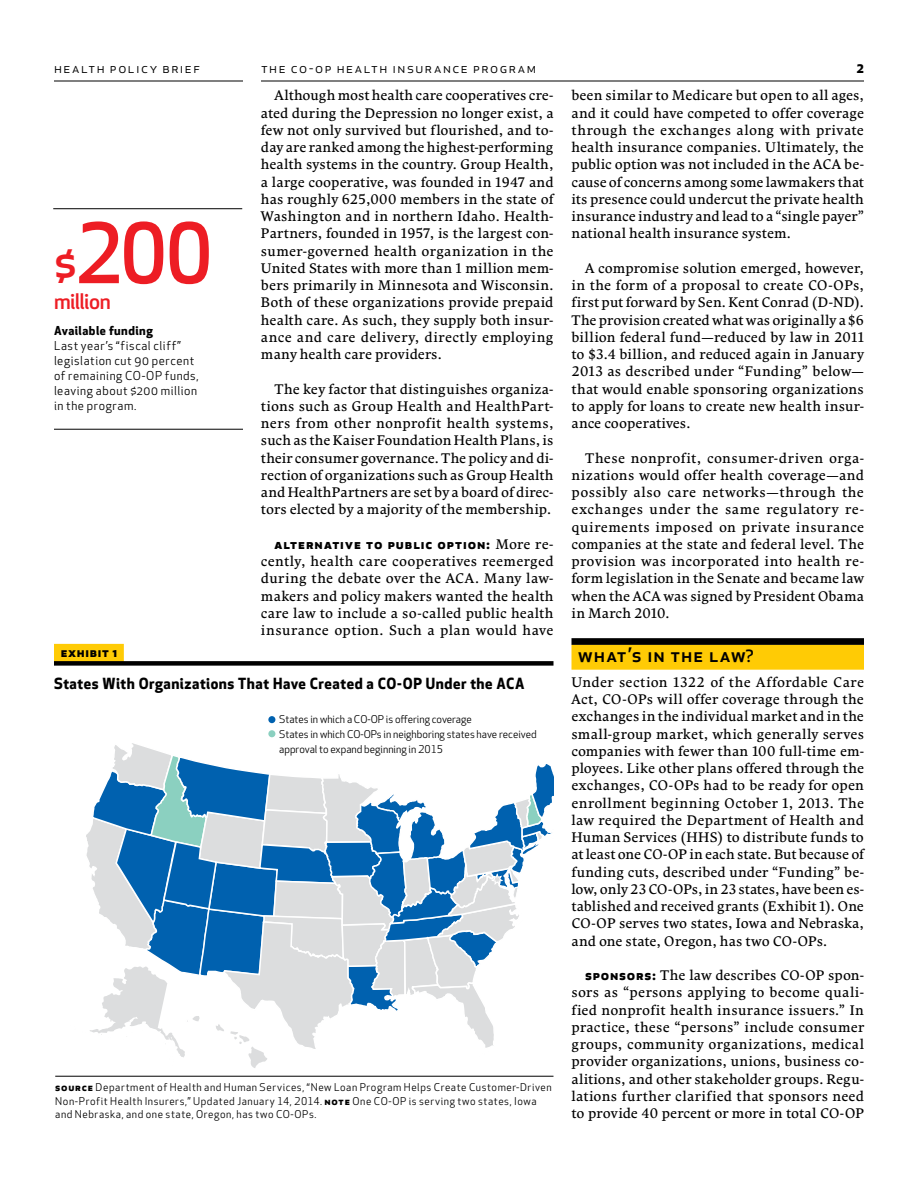
<style>
.page{position:relative;width:918px;height:1188px;background:#fff}
.page>*{position:absolute;margin:0;border:0;box-sizing:border-box;transform-origin:0 0}
.t1{font:500 81px "Apex New";color:#ed1d24}
.t2{font:500 21px "Apex New";color:#ed1d24}
.t3{font:500 19.5px "Apex New";letter-spacing:.05em;color:#000}
.t4{font:700 15px "Apex New";letter-spacing:.035em;color:#000}
.t5{font:13.8px/17.2px "Comenia Serif Pro";letter-spacing:.01em;color:#000;text-align:justify}
.t6{font:13.8px "Apex New";letter-spacing:.11em;color:#000}
.t7{font:700 13.8px "Apex New";letter-spacing:.07em;color:#000}
.t8{font:700 13.5px "Apex New";letter-spacing:.05em;color:#000}
.t9{font:12px/15px "Apex New";letter-spacing:.05em;color:#000}
.t10{font:700 12px "Apex New";letter-spacing:.035em;color:#000}
.t11{font:10.5px/13.5px "Apex New";letter-spacing:.05em;color:#000}
.t12{font:10.5px/15px "Apex New";color:#000}
.s1{font-family:"Comenia Serif Pro";font-weight:400}
.s2{font-size:16.5px}
.s3{font-family:"Apex New";font-weight:700}
.s4{font-size:45px}
.s5{font-weight:700}
</style>
<div class="page">
<hr style="left:261px;top:81px;width:603px;height:1px;background:#000">
<hr style="left:54px;top:81px;width:189px;height:1px;background:#000">
<div style="left:572px;top:638px;width:292px;height:7px;background:#000"></div>
<div style="left:572px;top:645px;width:292px;height:25px;background:#ffcb05"></div>
<svg style="left:86px;top:743px;width:468px;height:325px"></svg>
<div style="left:268px;top:716px;width:7px;height:7px;background:#0061af;border-radius:50%"></div>
<div style="left:268px;top:730px;width:7px;height:7px;background:#8bd0c0;border-radius:50%"></div>
<hr style="left:55px;top:1076px;width:498px;height:1px;background:#000">
<div style="left:54px;top:644px;width:70px;height:19px;background:#ffcb05"></div>
<div style="left:54px;top:661px;width:500px;height:5px;background:#000"></div>
<hr style="left:53px;top:208px;width:189px;height:1px;background:#000">
<hr style="left:54px;top:429px;width:189px;height:1px;background:#000">
<p class="t6" style="left:54px;top:60px;width:148px">health policy brief</p>
<p class="t6" style="left:261px;top:60px;width:277px">the co-op health insurance program</p>
<p class="t7" style="left:856px;top:58px;width:9px">2</p>
<p class="t5" style="left:261px;top:87px;width:294px;text-indent:14px">Although most health care cooperatives cre&shy;ated during the Depression no longer exist, a few not only survived but flourished, and to&shy;day are ranked among the highest-performing health systems in the country. Group Health, a large cooperative, was founded in 1947 and has roughly 625,000 members in the state of Washington and in northern Idaho. Health-Partners, founded in 1957, is the largest con&shy;sumer-governed health organization in the United States with more than 1 million mem&shy;bers primarily in Minnesota and Wisconsin.<br>Both of these organizations provide prepaid health care. As such, they supply both insur&shy;ance and care delivery, directly employing many health care providers.</p>
<p class="t5" style="left:261px;top:380px;width:294px;text-indent:14px">The key factor that distinguishes organiza&shy;tions such as Group Health and HealthPart&shy;ners from other nonprofit health systems, such as the Kaiser Foundation Health Plans, is their consumer governance. The policy and di&shy;rection of organizations such as Group Health and HealthPartners are set by a board of direc&shy;tors elected by a majority of the membership.</p>
<p class="t7" style="left:274px;top:534px;width:280px">alternative to public option: <span class="s1">More re-</span></p>
<p class="t5" style="left:261px;top:552px;width:294px">cently, health care cooperatives reemerged during the debate over the ACA. Many law&shy;makers and policy makers wanted the health care law to include a so-called public health insurance option. Such a plan would have</p>
<p class="t5" style="left:572px;top:87px;width:294px">been similar to Medicare but open to all ages, and it could have competed to offer coverage through the exchanges along with private health insurance companies. Ultimately, the public option was not included in the ACA be&shy;cause of concerns among some lawmakers that its presence could undercut the private health insurance industry and lead to a “single payer” national health insurance system.</p>
<p class="t5" style="left:572px;top:259px;width:294px;text-indent:14px">A compromise solution emerged, however, in the form of a proposal to create CO-OPs, first put forward by Sen. Kent Conrad (D-ND).<br>The provision created what was originally a $6 billion federal fund—reduced by law in 2011 to $3.4 billion, and reduced again in January 2013 as described under “Funding” below— that would enable sponsoring organizations to apply for loans to create new health insur&shy;ance cooperatives.</p>
<p class="t5" style="left:572px;top:449px;width:294px;text-indent:14px">These nonprofit, consumer-driven orga&shy;nizations would offer health coverage—and possibly also care networks—through the exchanges under the same regulatory re&shy;quirements imposed on private insurance companies at the state and federal level. The provision was incorporated into health re&shy;form legislation in the Senate and became law when the ACA was signed by President Obama in March 2010.</p>
<h3 class="t3" style="left:578px;top:642px;width:177px">what’s in the law<span class="s2">?</span></h3>
<p class="t5" style="left:572px;top:673px;width:294px">Under section 1322 of the Affordable Care Act, CO-OPs will offer coverage through the exchanges in the individual market and in the small-group market, which generally serves companies with fewer than 100 full-time em&shy;ployees. Like other plans offered through the exchanges, CO-OPs had to be ready for open enrollment beginning October 1, 2013. The law required the Department of Health and Human Services (HHS) to distribute funds to at least one CO-OP in each state. But because of funding cuts, described under “Funding” be&shy;low, only 23 CO-OPs, in 23 states, have been es&shy;tablished and received grants (Exhibit 1). One CO-OP serves two states, Iowa and Nebraska, and one state, Oregon, has two CO-OPs.</p>
<p class="t5" style="left:572px;top:967px;width:294px;text-indent:14px"><span class="s3">sponsors:</span> The law describes CO-OP spon&shy;sors as “persons applying to become quali&shy;fied nonprofit health insurance issuers.” In practice, these “persons” include consumer groups, community organizations, medical provider organizations, unions, business co&shy;alitions, and other stakeholder groups. Regu&shy;lations further clarified that sponsors need to provide 40 percent or more in total CO-OP</p>
<h1 class="t1" style="left:54px;top:199px;width:161px"><span class="s4">$</span>200</h1>
<h2 class="t2" style="left:54px;top:287px;width:58px">million</h2>
<p class="t10" style="left:54px;top:322px;width:100px">Available funding</p>
<p class="t9" style="left:54px;top:338px;width:146px">Last year’s “fiscal cliff” legislation cut 90 percent of remaining CO-OP funds, leaving about $200 million in the program.</p>
<p class="t8" style="left:61px;top:642px;width:59px">exhibit 1</p>
<p class="t4" style="left:54px;top:673px;width:472px">States With Organizations That Have Created a CO-OP Under the ACA</p>
<p class="t12" style="left:279px;top:712px;width:259px">States in which a CO-OP is offering coverage<br>States in which CO-OPs in neighboring states have received approval to expand beginning in 2015</p>
<p class="t11" style="left:55px;top:1081px;width:498px"><span class="s5">source</span> Department of Health and Human Services, “New Loan Program Helps Create Customer-Driven<br>Non-Profit Health Insurers,” Updated January 14, 2014. <span class="s5">note</span> One CO-OP is serving two states, Iowa and Nebraska, and one state, Oregon, has two CO-OPs.</p>
</div>
